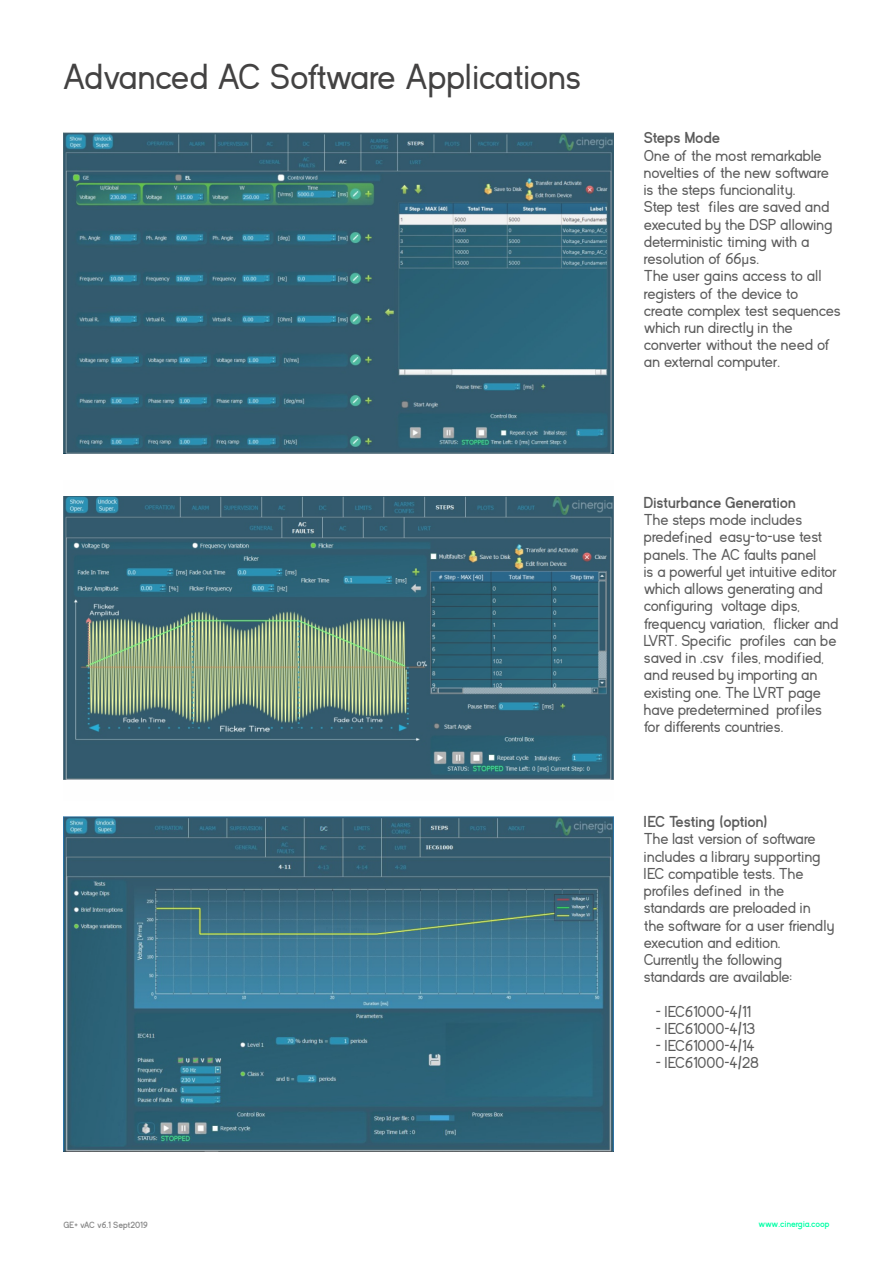
<style>
.page{position:relative;width:893px;height:1263px;background:#fff}
.page>*{position:absolute;margin:0;border:0;box-sizing:border-box;transform-origin:0 0}
.t1{font:36px "Kayak Sans";color:#434242}
.t2{font:15.75px/17.2px "Kayak Sans";color:#5b5b5b}
.t3{font:700 15.75px "Kayak Sans";color:#5b5b5b}
.t4{font:700 9px "Kayak Sans";color:#898989}
.t5{font:700 9px "Kayak Sans";color:#00ffa6}
.s1{font-family:"Arial";font-size:13.5px}
</style>
<div class="page">
<div style="left:64px;top:132px;width:550px;height:321px;background:#fefefe;opacity:.15"></div>
<div style="left:64px;top:480px;width:550px;height:321px;background:#fefefe;opacity:.15"></div>
<div style="left:64px;top:816px;width:550px;height:335px;background:#fefefe;opacity:.15"></div>
<h1 class="t1" style="left:62px;top:64px;width:520px">Advanced AC Software Applications</h1>
<p class="t3" style="left:644px;top:132px;width:78px">Steps Mode</p>
<p class="t2" style="left:644px;top:148px;width:198px">One of the most remarkable novelties of the new software is the steps funciona lity.<br>Step test files are saved and executed by the DSP allowing deterministic timing with a resolution of 66<span class="s1">µ</span>s.<br>The user gains access to all registers of the device to create complex test sequences which run directly in the converter without the need of an external computer.</p>
<p class="t3" style="left:644px;top:497px;width:153px">Disturbance Generation</p>
<p class="t2" style="left:644px;top:513px;width:196px">The steps mode includes predef ined easy-to-use test panels. The AC faults panel<br>is a powerful yet intuitive editor which allows generating and configuring voltage dips, frequency variation, flicker and<br>LVRT. Specific prof iles can be saved in .csv files, modif ied, and reused by importing an existing one. The LVRT page have predetermined profiles for differents countries.</p>
<p class="t3" style="left:644px;top:816px;width:126px">IEC Testing (option)</p>
<p class="t2" style="left:644px;top:832px;width:192px">The last version of software includes a library supporting<br>IEC compatible tests. The profiles defined in the standards are preloaded in the software for a user friendly execution and edition.<br>Currently the following standards are available:</p>
<p class="t2" style="left:656px;top:1004px;width:97px">- IEC61000-4/11</p>
<p class="t2" style="left:656px;top:1021px;width:101px">- IEC61000-4/13</p>
<p class="t2" style="left:656px;top:1039px;width:101px">- IEC61000-4/14</p>
<p class="t2" style="left:656px;top:1056px;width:105px">- IEC61000-4/28</p>
<p class="t4" style="left:63px;top:1222px;width:86px">GE+ vAC v6.1 Sept2019</p>
<p class="t5" style="left:759px;top:1220px;width:72px">www.cinergia.coop</p>
</div>
